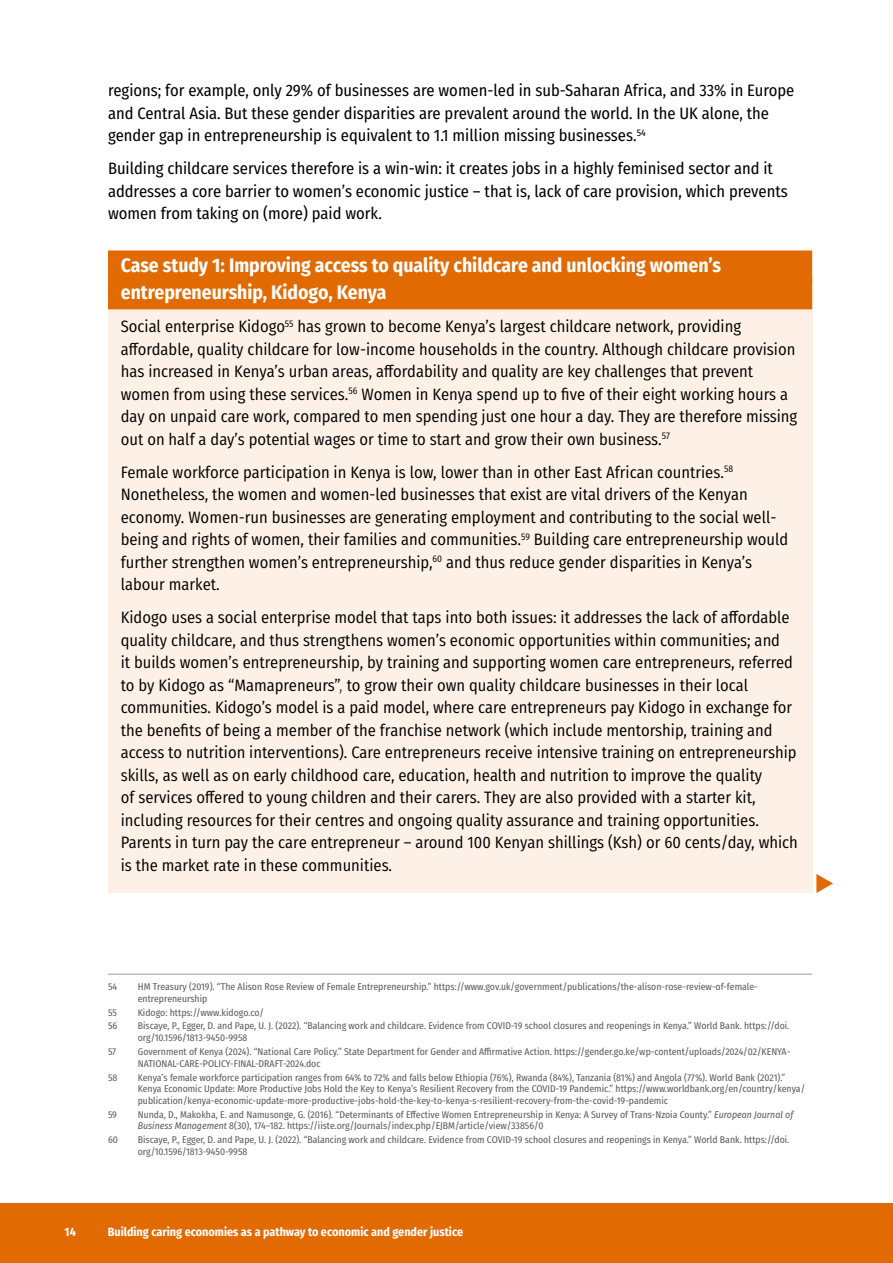
<style>
.page{position:relative;width:893px;height:1263px;background:#fff}
.page>*{position:absolute;margin:0;border:0;box-sizing:border-box;transform-origin:0 0}
.t1{font:700 19.5px/27.5px "Fira Sans Condensed";color:#fff}
.t2{font:16.5px/22.5px "Fira Sans Condensed";color:#000}
.t3{font:16.5px/22.5px "Fira Sans Condensed";color:#000}
.t4{font:700 12px "Fira Sans Condensed";color:#fff}
.t5{font:9.75px/11.7px "Fira Sans Condensed";color:#5a5a59}
.s1{color:#5a5a59}
.s2{font-style:italic}
</style>
<div class="page">
<div style="left:0;top:1203px;width:893px;height:60px;background:#e16a03"></div>
<div style="left:108px;top:279px;width:704px;height:614px;background:#fdf1e7"></div>
<div style="left:108px;top:250px;width:704px;height:32px;background:#e16a03"></div>
<div style="left:108px;top:278px;width:704px;height:31px;background:#e16a03"></div>
<hr style="left:108px;top:974px;width:704px;height:1px;background:#9d9d9c">
<svg style="left:816px;top:874px;width:17px;height:19px"></svg>
<p class="t3" style="left:108px;top:79px;width:688px">regions; for example, only 29% of businesses are women-led in sub-Saharan Africa, and 33% in Europe and Central Asia. But these gender disparities are prevalent around the world. In the UK alone, the gender gap in entrepreneurship is equivalent to 1.1 million missing businesses.<sup>54</sup></p>
<p class="t3" style="left:108px;top:157px;width:681px">Building childcare services therefore is a win-win: it creates jobs in a highly feminised sector and it addresses a core barrier to women’s economic justice – that is, lack of care provision, which prevents women from taking on (more) paid work.</p>
<p class="t1" style="left:121px;top:250px;width:602px">Case study 1: Improving access to quality childcare and unlocking women’s entrepreneurship, Kidogo, Kenya</p>
<p class="t2" style="left:121px;top:315px;width:678px">Social enterprise Kidogo<sup>55</sup> has grown to become Kenya’s largest childcare network, providing affordable, quality childcare for low-income households in the country. Although childcare provision has increased in Kenya’s urban areas, affordability and quality are key challenges that prevent women from using these services.<sup>56</sup> Women in Kenya spend up to five of their eight working hours a day on unpaid care work, compared to men spending just one hour a day. They are therefore missing out on half a day’s potential wages or time to start and grow their own business.<sup>57</sup></p>
<p class="t2" style="left:121px;top:460px;width:669px">Female workforce participation in Kenya is low, lower than in other East African countries.<sup>58<br></sup>Nonetheless, the women and women-led businesses that exist are vital drivers of the Kenyan economy. Women-run businesses are generating employment and contributing to the social well&shy;being and rights of women, their families and communities.<sup>59</sup> Building care entrepreneurship would further strengthen women’s entrepreneurship,<sup>60</sup> and thus reduce gender disparities in Kenya’s labour market.</p>
<p class="t2" style="left:121px;top:606px;width:679px">Kidogo uses a social enterprise model that taps into both issues: it addresses the lack of affordable quality childcare, and thus strengthens women’s economic opportunities within communities; and<br>it builds women’s entrepreneurship, by training and supporting women care entrepreneurs, referred to by Kidogo as “Mamapreneurs”<span class="s1">,</span> to grow their own quality childcare businesses in their local communities. Kidogo’s model is a paid model, where care entrepreneurs pay Kidogo in exchange for the benefits of being a member of the franchise network (which include mentorship, training and access to nutrition interventions). Care entrepreneurs receive intensive training on entrepreneurship skills, as well as on early childhood care, education, health and nutrition to improve the quality<br>of services offered to young children and their carers. They are also provided with a starter kit, including resources for their centres and ongoing quality assurance and training opportunities.<br>Parents in turn pay the care entrepreneur – around 100 Kenyan shillings (Ksh) or 60 cents/day, which is the market rate in these communities.</p>
<p class="t5" style="left:108px;top:980px;width:11px">54</p>
<p class="t5" style="left:138px;top:980px;width:622px">HM Treasury (2019). “The Alison Rose Review of Female Entrepreneurship.” https://www.gov.uk/government/publications/the-alison-rose-review-of-female&shy;entrepreneurship</p>
<p class="t5" style="left:108px;top:1006px;width:10px">55</p>
<p class="t5" style="left:138px;top:1006px;width:128px">Kidogo: https://www.kidogo.co/</p>
<p class="t5" style="left:108px;top:1020px;width:11px">56</p>
<p class="t5" style="left:138px;top:1020px;width:653px">Biscaye, P., Egger, D. and Pape, U. J. (2022). “Balancing work and childcare. Evidence from COVID-19 school closures and reopenings in Kenya.” World Bank. https://doi. org/10.1596/1813-9450-9958</p>
<p class="t5" style="left:108px;top:1045px;width:10px">57</p>
<p class="t5" style="left:138px;top:1045px;width:654px">Government of Kenya (2024). “National Care Policy.” State Department for Gender and Affirmative Action. https://gender.go.ke/wp-content/uploads/2024/02/KENYA-<br>NATIONAL-CARE-POLICY-FINAL-DRAFT-2024.doc</p>
<p class="t5" style="left:108px;top:1071px;width:11px">58</p>
<p class="t5" style="left:138px;top:1071px;width:669px">Kenya’s female workforce participation ranges from 64% to 72% and falls below Ethiopia (76%), Rwanda (84%), Tanzania (81%) and Angola (77%). World Bank (2021).”<br>Kenya Economic Update: More Productive Jobs Hold the Key to Kenya’s Resilient Recovery from the COVID-19 Pandemic.” https://www.worldbank.org/en/country/kenya/ publication/kenya-economic-update-more-productive-jobs-hold-the-key-to-kenya-s-resilient-recovery-from-the-covid-19-pandemic</p>
<p class="t5" style="left:108px;top:1108px;width:11px">59</p>
<p class="t5" style="left:138px;top:1108px;width:657px">Nunda, D., Makokha, E. and Namusonge, G. (2016). “Determinants of Effective Women Entrepreneurship in Kenya: A Survey of Trans-Nzoia County.” <span class="s2">European Journal of<br>Business Management</span> 8(30), 174–182. https://iiste.org/Journals/index.php/EJBM/article/view/33856/0</p>
<p class="t5" style="left:108px;top:1134px;width:11px">60</p>
<p class="t5" style="left:138px;top:1134px;width:653px">Biscaye, P., Egger, D. and Pape, U. J. (2022). “Balancing work and childcare. Evidence from COVID-19 school closures and reopenings in Kenya.” World Bank. https://doi. org/10.1596/1813-9450-9958</p>
<p class="t4" style="left:65px;top:1222px;width:13px">14</p>
<p class="t4" style="left:108px;top:1222px;width:357px">Building caring economies as a pathway to economic and gender justice</p>
</div>
